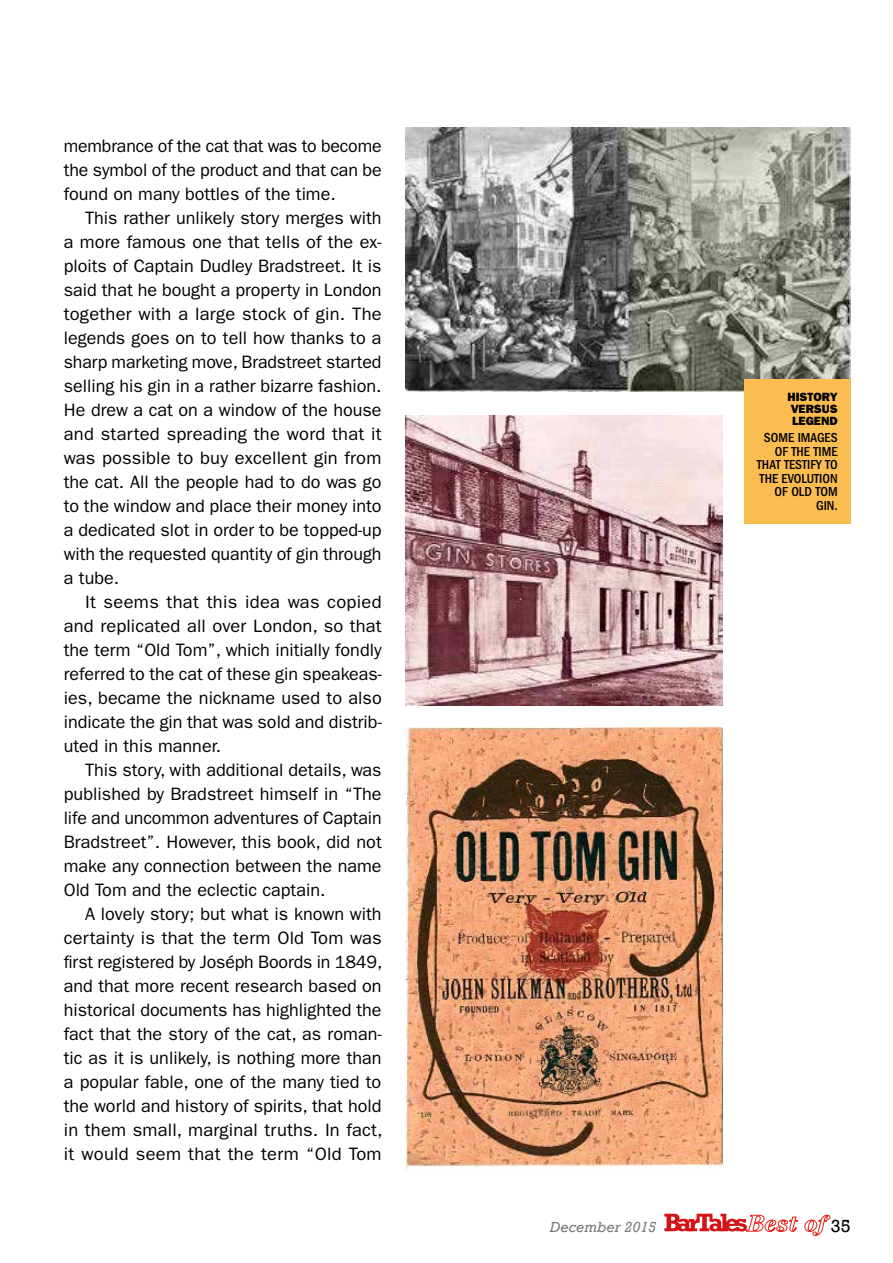
<style>
.page{position:relative;width:893px;height:1263px;background:#fff}
.page>*{position:absolute;margin:0;border:0;box-sizing:border-box;transform-origin:0 0}
.t1{font:18px/24px "ITC Franklin Gothic Std";color:#000;text-align:justify}
.t2{font:18px "Rockwell";color:#000}
.t3{font:italic 15px "Rockwell";color:#7c7b7b}
.t4{font:500 condensed 13.5px/13.5px "ITC Franklin Gothic Std";color:#000;text-align:right}
.t5{font:12px/12px "ITC Franklin Gothic Std Hvy";color:#000;text-align:justify}
</style>
<div class="page">
<svg style="left:664px;top:1214px;width:166px;height:22px"></svg>
<img style="left:405px;top:128px;width:445px;height:264px">
<img style="left:405px;top:416px;width:318px;height:289px">
<img style="left:405px;top:728px;width:318px;height:440px">
<div style="left:744px;top:379px;width:106px;height:144px;background:#fbbd51"></div>
<p class="t1" style="left:64px;top:134px;width:319px">membrance of the cat that was to become the symbol of the product and that can be found on many bottles of the time.</p>
<p class="t1" style="left:64px;top:206px;width:319px;text-indent:21px">This rather unlikely story merges with a more famous one that tells of the ex&shy;ploits of Captain Dudley Bradstreet. It is said that he bought a property in London together with a large stock of gin. The legends goes on to tell how thanks to a sharp marketing move, Bradstreet started selling his gin in a rather bizarre fashion.<br>He drew a cat on a window of the house and started spreading the word that it was possible to buy excellent gin from the cat. All the people had to do was go to the window and place their money into a dedicated slot in order to be topped-up with the requested quantity of gin through a tube.</p>
<p class="t1" style="left:64px;top:590px;width:319px;text-indent:21px">It seems that this idea was copied and replicated all over London, so that the term “Old Tom”, which initially fondly referred to the cat of these gin speakeas&shy;ies, became the nickname used to also indicate the gin that was sold and distrib&shy;uted in this manner.</p>
<p class="t1" style="left:64px;top:758px;width:319px;text-indent:21px">This story, with additional details, was published by Bradstreet himself in “The life and uncommon adventures of Captain Bradstreet”. However, this book, did not make any connection between the name Old Tom and the eclectic captain.</p>
<p class="t1" style="left:64px;top:902px;width:320px;text-indent:21px">A lovely story; but what is known with certainty is that the term Old Tom was first registered by Joséph Boords in 1849, and that more recent research based on historical documents has highlighted the fact that the story of the cat, as roman&shy;tic as it is unlikely, is nothing more than a popular fable, one of the many tied to the world and history of spirits, that hold in them small, marginal truths. In fact, it would seem that the term “Old Tom</p>
<p class="t5" style="left:787px;top:390px;width:52px">HISTORY VERSUS LEGEND</p>
<p class="t4" style="left:757px;top:431px;width:82px">SOME IMAGES<br>OF THE TIME<br>THAT TESTIFY TO<br>THE EVOLUTION<br>OF OLD TOM<br>GIN.</p>
<p class="t3" style="left:550px;top:1218px;width:108px">December 2015</p>
<p class="t2" style="left:831px;top:1215px;width:21px">35</p>
</div>
